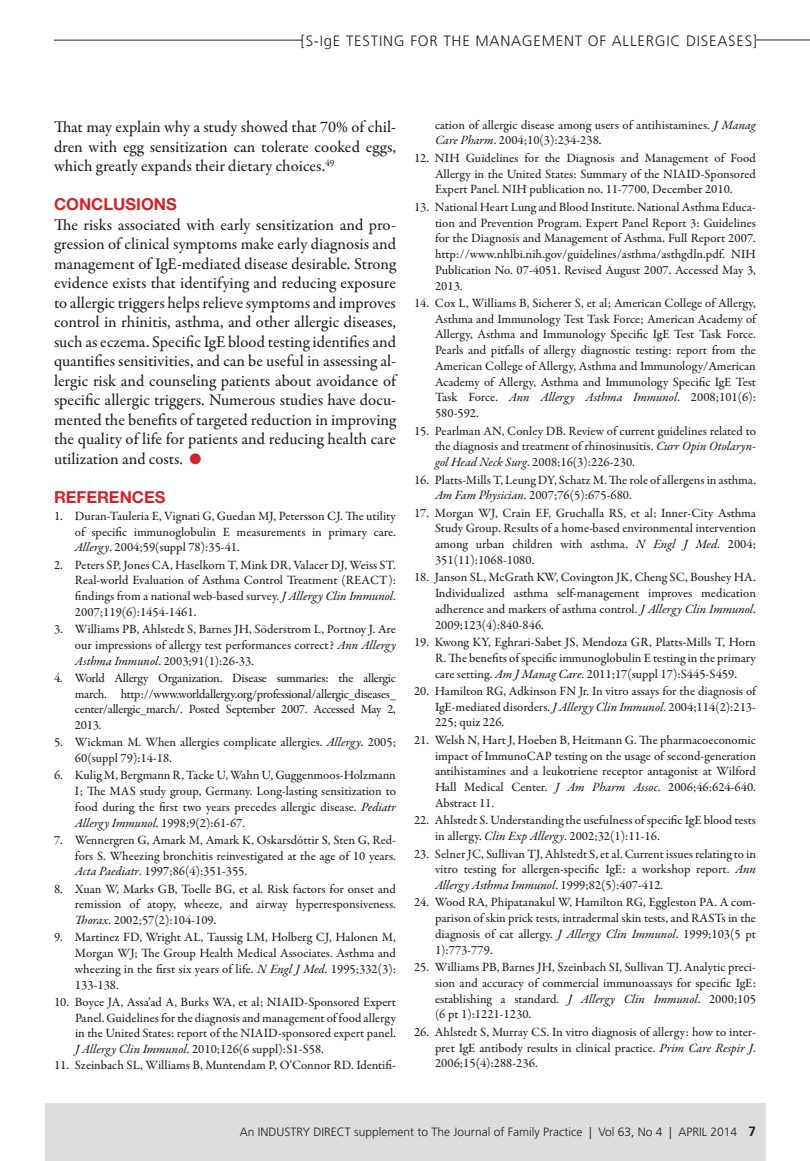
<style>
.page{position:relative;width:810px;height:1161px;background:#fff}
.page>*{position:absolute;margin:0;border:0;box-sizing:border-box;transform-origin:0 0}
.Body_text{font:500 16.5px/19.5px "Garamond Premr Pro";color:#231f20;text-align:justify}
.Subhead1{font:700 16.5px "Helvetica Neue LT Std";color:#d1232a}
.t1{font:300 15px "Frutiger LT Std";letter-spacing:.05em;color:#231f20}
.Ref_text{font:500 12.75px/15.8px "Garamond Premr Pro";color:#231f20;text-align:justify}
.t2{font:300 12px "Frutiger LT Std";color:#231f20}
.s1{color:#d1232a}
.s2{font-family:"Garamond Premr Pro Med It";font-weight:400}
.s3{font-weight:700;font-size:13.5px}
</style>
<div class="page">
<div style="left:45px;top:1103px;width:720px;height:58px;background:#dcdddf"></div>
<hr style="left:54px;top:40px;width:248px;height:1px;background:#231f20">
<hr style="left:756px;top:40px;width:54px;height:1px;background:#231f20">
<p class="t1" style="left:301px;top:32px;width:458px">[S-IgE TESTING FOR THE MANAGEMENT OF ALLERGIC DISEASES]</p>
<p class="Body_text" style="left:54px;top:117px;width:344px">That may explain why a study showed that 70% of chil&shy;dren with egg sensitization can tolerate cooked eggs, which greatly expands their dietary choices.<sup>49</sup></p>
<p class="Subhead1" style="left:54px;top:194px;width:124px">CONCLUSIONS</p>
<p class="Body_text" style="left:54px;top:215px;width:344px">The risks associated with early sensitization and pro&shy;gression of clinical symptoms make early diagnosis and management of IgE-mediated disease desirable. Strong evidence exists that identifying and reducing exposure to allergic triggers helps relieve symptoms and improves control in rhinitis, asthma, and other allergic diseases, such as eczema. Specific IgE blood testing identifies and quantifies sensitivities, and can be useful in assessing al&shy;lergic risk and counseling patients about avoidance of specific allergic triggers. Numerous studies have docu&shy;mented the benefits of targeted reduction in improving the quality of life for patients and reducing health care utilization and costs. <span class="s1">●</span></p>
<p class="Subhead1" style="left:54px;top:486px;width:113px">REFERENCES</p>
<p class="Ref_text" style="left:75px;top:508px;width:322px;text-indent:-21px">1. Duran-Tauleria E, Vignati G, Guedan MJ, Petersson CJ. The utility of specific immunoglobulin E measurements in primary care.<br><span class="s2">Allergy</span>. 2004;59(suppl 78):35-41.</p>
<p class="Ref_text" style="left:75px;top:557px;width:323px;text-indent:-21px">2. Peters SP, Jones CA, Haselkorn T, Mink DR, Valacer DJ, Weiss ST.<br>Real-world Evaluation of Asthma Control Treatment (REACT): findings from a national web-based survey. <span class="s2">J Allergy Clin Immunol</span>.<br>2007;119(6):1454-1461.</p>
<p class="Ref_text" style="left:75px;top:621px;width:323px;text-indent:-21px">3. Williams PB, Ahlstedt S, Barnes JH, Söderstrom L, Portnoy J. Are our impressions of allergy test performances correct? <span class="s2">Ann Allergy Asthma Immunol</span>. 2003;91(1):26-33.</p>
<p class="Ref_text" style="left:75px;top:670px;width:323px;text-indent:-21px">4. World Allergy Organization. Disease summaries: the allergic march. http://www.worldallergy.org/professional/allergic_diseases_ center/allergic_march/. Posted September 2007. Accessed May 2, 2013.</p>
<p class="Ref_text" style="left:75px;top:735px;width:323px;text-indent:-21px">5. Wickman M. When allergies complicate allergies. <span class="s2">Allergy</span>. 2005;<br>60(suppl 79):14-18.</p>
<p class="Ref_text" style="left:75px;top:768px;width:323px;text-indent:-21px">6. Kulig M, Bergmann R, Tacke U, Wahn U, Guggenmoos-Holzmann I; The MAS study group, Germany. Long-lasting sensitization to food during the first two years precedes allergic disease. <span class="s2">Pediatr Allergy Immunol</span>. 1998;9(2):61-67.</p>
<p class="Ref_text" style="left:75px;top:832px;width:323px;text-indent:-21px">7. Wennergren G, Amark M, Amark K, Oskarsdóttir S, Sten G, Red&shy;fors S. Wheezing bronchitis reinvestigated at the age of 10 years.<br><span class="s2">Acta Paediatr</span>. 1997;86(4):351-355.</p>
<p class="Ref_text" style="left:75px;top:881px;width:322px;text-indent:-21px">8. Xuan W, Marks GB, Toelle BG, et al. Risk factors for onset and remission of atopy, wheeze, and airway hyperresponsiveness.<br><span class="s2">Thorax</span>. 2002;57(2):104-109.</p>
<p class="Ref_text" style="left:75px;top:930px;width:323px;text-indent:-21px">9. Martinez FD, Wright AL, Taussig LM, Holberg CJ, Halonen M, Morgan WJ; The Group Health Medical Associates. Asthma and wheezing in the first six years of life. <span class="s2">N Engl J Med</span>. 1995;332(3):<br>133-138.</p>
<p class="Ref_text" style="left:75px;top:994px;width:322px;text-indent:-21px">10. Boyce JA, Assa’ad A, Burks WA, et al; NIAID-Sponsored Expert Panel. Guidelines for the diagnosis and management of food allergy in the United States: report of the NIAID-sponsored expert panel.<br><span class="s2">J Allergy Clin Immunol</span>. 2010;126(6 suppl):S1-S58.</p>
<p class="Ref_text" style="left:54px;top:1057px;width:344px">11. Szeinbach SL, Williams B, Muntendam P, O’Connor RD. Identifi-</p>
<p class="Ref_text" style="left:435px;top:117px;width:322px">cation of allergic disease among users of antihistamines. <span class="s2">J Manag<br>Care Pharm</span>. 2004;10(3):234-238.</p>
<p class="Ref_text" style="left:435px;top:150px;width:323px;text-indent:-21px">12. NIH Guidelines for the Diagnosis and Management of Food Allergy in the United States: Summary of the NIAID-Sponsored Expert Panel. NIH publication no. 11-7700, December 2010.</p>
<p class="Ref_text" style="left:435px;top:199px;width:323px;text-indent:-21px">13. National Heart Lung and Blood Institute. National Asthma Educa&shy;tion and Prevention Program. Expert Panel Report 3: Guidelines for the Diagnosis and Management of Asthma. Full Report 2007. http://www.nhlbi.nih.gov/guidelines/asthma/asthgdln.pdf. NIH Publication No. 07-4051. Revised August 2007. Accessed May 3, 2013.</p>
<p class="Ref_text" style="left:435px;top:295px;width:323px;text-indent:-21px">14. Cox L, Williams B, Sicherer S, et al; American College of Allergy, Asthma and Immunology Test Task Force; American Academy of Allergy, Asthma and Immunology Specific IgE Test Task Force.<br>Pearls and pitfalls of allergy diagnostic testing: report from the American College of Allergy, Asthma and Immunology/American Academy of Allergy, Asthma and Immunology Specific IgE Test Task Force. <span class="s2">Ann Allergy Asthma Immunol</span>. 2008;101(6):<br>580-592.</p>
<p class="Ref_text" style="left:435px;top:423px;width:322px;text-indent:-21px">15. Pearlman AN, Conley DB. Review of current guidelines related to the diagnosis and treatment of rhinosinusitis. <span class="s2">Curr Opin Otolaryn&shy;gol Head Neck Surg</span>. 2008;16(3):226-230.</p>
<p class="Ref_text" style="left:435px;top:472px;width:323px;text-indent:-21px">16. Platts-Mills T, Leung DY, Schatz M. The role of allergens in asthma.<br><span class="s2">Am Fam Physician</span>. 2007;76(5):675-680.</p>
<p class="Ref_text" style="left:435px;top:505px;width:323px;text-indent:-21px">17. Morgan WJ, Crain EF, Gruchalla RS, et al; Inner-City Asthma Study Group. Results of a home-based environmental intervention among urban children with asthma. <span class="s2">N Engl J Med</span>. 2004; 351(11):1068-1080.</p>
<p class="Ref_text" style="left:435px;top:570px;width:323px;text-indent:-21px">18. Janson SL, McGrath KW, Covington JK, Cheng SC, Boushey HA.<br>Individualized asthma self-management improves medication adherence and markers of asthma control. <span class="s2">J Allergy Clin Immunol</span>.<br>2009;123(4):840-846.</p>
<p class="Ref_text" style="left:435px;top:634px;width:322px;text-indent:-21px">19. Kwong KY, Eghrari-Sabet JS, Mendoza GR, Platts-Mills T, Horn R. The benefits of specific immunoglobulin E testing in the primary care setting. <span class="s2">Am J Manag Care</span>. 2011;17(suppl 17):S445-S459.</p>
<p class="Ref_text" style="left:435px;top:683px;width:323px;text-indent:-21px">20. Hamilton RG, Adkinson FN Jr. In vitro assays for the diagnosis of IgE-mediated disorders. <span class="s2">J Allergy Clin Immunol</span>. 2004;114(2):213- 225; quiz 226.</p>
<p class="Ref_text" style="left:435px;top:732px;width:323px;text-indent:-21px">21. Welsh N, Hart J, Hoeben B, Heitmann G. The pharmacoeconomic impact of ImmunoCAP testing on the usage of second-generation antihistamines and a leukotriene receptor antagonist at Wilford Hall Medical Center. <span class="s2">J Am Pharm Assoc</span>. 2006;46:624-640.<br>Abstract 11.</p>
<p class="Ref_text" style="left:435px;top:813px;width:322px;text-indent:-21px">22. Ahlstedt S. Understanding the usefulness of specific IgE blood tests in allergy. <span class="s2">Clin Exp Allergy</span>. 2002;32(1):11-16.</p>
<p class="Ref_text" style="left:435px;top:846px;width:323px;text-indent:-21px">23. Selner JC, Sullivan TJ, Ahlstedt S, et al. Current issues relating to in vitro testing for allergen-specific IgE: a workshop report. <span class="s2">Ann Allergy Asthma Immunol</span>. 1999;82(5):407-412.</p>
<p class="Ref_text" style="left:435px;top:895px;width:323px;text-indent:-21px">24. Wood RA, Phipatanakul W, Hamilton RG, Eggleston PA. A com&shy;parison of skin prick tests, intradermal skin tests, and RASTs in the diagnosis of cat allergy. <span class="s2">J Allergy Clin Immunol</span>. 1999;103(5 pt 1):773-779.</p>
<p class="Ref_text" style="left:435px;top:960px;width:323px;text-indent:-21px">25. Williams PB, Barnes JH, Szeinbach SI, Sullivan TJ. Analytic preci&shy;sion and accuracy of commercial immunoassays for specific IgE: establishing a standard. <span class="s2">J Allergy Clin Immunol</span>. 2000;105 (6 pt 1):1221-1230.</p>
<p class="Ref_text" style="left:435px;top:1024px;width:323px;text-indent:-21px">26. Ahlstedt S, Murray CS. In vitro diagnosis of allergy: how to inter&shy;pret IgE antibody results in clinical practice. <span class="s2">Prim Care Respir J</span>.<br>2006;15(4):288-236.</p>
<p class="t2" style="left:240px;top:1125px;width:518px">An INDUSTRY DIRECT supplement to The Journal of Family Practice | Vol 63, No 4 | APRIL 2014 <span class="s3">7</span></p>
</div>
